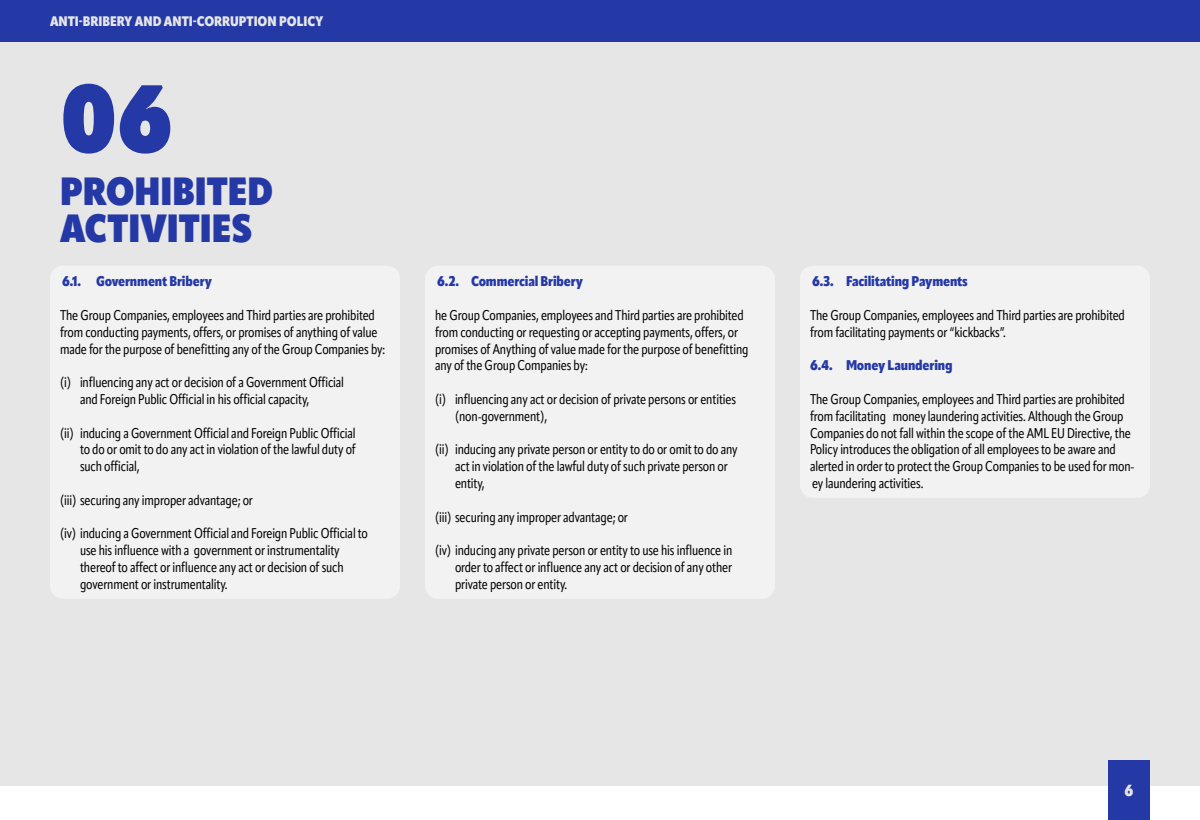
<style>
.page{position:relative;width:1200px;height:820px;background:#fff}
.page>*{position:absolute;margin:0;border:0;box-sizing:border-box;transform-origin:0 0}
.t1{font:800 94.6px "Apparat Cond";color:#2539a6}
.t2{font:800 39.1px/36.9px "Apparat Cond";color:#2539a6}
.t3{font:900 16px "Apparat Cond";color:#e6e6e6}
.t4{font:14px/16.8px "Apparat Cond";letter-spacing:-.01em;color:#000}
.t5{font:900 14px "Apparat Cond";letter-spacing:-.01em;color:#2539a6}
.t6{font:900 13.7px "Apparat Cond";color:#e6e6e6}
</style>
<div class="page">
<div style="left:0;top:41px;width:1200px;height:745px;background:#e6e6e6"></div>
<div style="left:0;top:0;width:1200px;height:41px;background:#2539a6"></div>
<div style="left:1108px;top:760px;width:42px;height:60px;background:#2539a6"></div>
<div style="left:50px;top:266px;width:350px;height:333px;background:#f2f2f2;border-radius:13px"></div>
<div style="left:425px;top:266px;width:350px;height:333px;background:#f2f2f2;border-radius:13px"></div>
<div style="left:800px;top:266px;width:350px;height:232px;background:#f2f2f2;border-radius:13px"></div>
<p class="t6" style="left:50px;top:13px;width:275px">ANTI-BRIBERY AND ANTI-CORRUPTION POLICY</p>
<h1 class="t1" style="left:60px;top:60px;width:114px">06</h1>
<h2 class="t2" style="left:60px;top:174px;width:215px">PROHIBITED<br>ACTIVITIES</h2>
<p class="t5" style="left:62px;top:273px;width:151px">6.1. Government Bribery</p>
<p class="t4" style="left:60px;top:307px;width:327px">The Group Companies, employees and Third parties are prohibited from conducting payments, offers, or promises of anything of value made for the purpose of benefitting any of the Group Companies by:</p>
<p class="t4" style="left:80px;top:374px;width:266px;text-indent:-20px">(i) influencing any act or decision of a Government Official and Foreign Public Official in his official capacity,</p>
<p class="t4" style="left:80px;top:424px;width:277px;text-align:justify;text-indent:-20px">(ii) inducing a Government Official and Foreign Public Official to do or omit to do any act in violation of the lawful duty of such official,</p>
<p class="t4" style="left:60px;top:492px;width:194px">(iii) securing any improper advantage; or</p>
<p class="t4" style="left:80px;top:525px;width:289px;text-indent:-20px">(iv) inducing a Government Official and Foreign Public Official to use his influence with a government or instrumentality thereof to affect or influence any act or decision of such government or instrumentality.</p>
<p class="t5" style="left:437px;top:273px;width:148px">6.2. Commercial Bribery</p>
<p class="t4" style="left:435px;top:307px;width:315px">he Group Companies, employees and Third parties are prohibited from conducting or requesting or accepting payments, offers, or promises of Anything of value made for the purpose of benefitting any of the Group Companies by:</p>
<p class="t4" style="left:455px;top:391px;width:283px;text-indent:-20px">(i) influencing any act or decision of private persons or entities (non-government),</p>
<p class="t4" style="left:455px;top:441px;width:284px;text-indent:-20px">(ii) inducing any private person or entity to do or omit to do any act in violation of the lawful duty of such private person or entity,</p>
<p class="t4" style="left:435px;top:508px;width:194px">(iii) securing any improper advantage; or</p>
<p class="t4" style="left:455px;top:542px;width:279px;text-align:justify;text-indent:-20px">(iv) inducing any private person or entity to use his influence in order to affect or influence any act or decision of any other private person or entity.</p>
<p class="t5" style="left:812px;top:273px;width:157px">6.3. Facilitating Payments</p>
<p class="t4" style="left:810px;top:307px;width:316px">The Group Companies, employees and Third parties are prohibited from facilitating payments or “kickbacks”.</p>
<p class="t5" style="left:810px;top:357px;width:144px">6.4. Money Laundering</p>
<p class="t4" style="left:810px;top:391px;width:326px">The Group Companies, employees and Third parties are prohibited from facilitating money laundering activities. Although the Group Companies do not fall within the scope of the AML EU Directive, the Policy introduces the obligation of all employees to be aware and alerted in order to protect the Group Companies to be used for mon&shy;ey laundering activities.</p>
<p class="t3" style="left:1125px;top:781px;width:10px">6</p>
</div>
